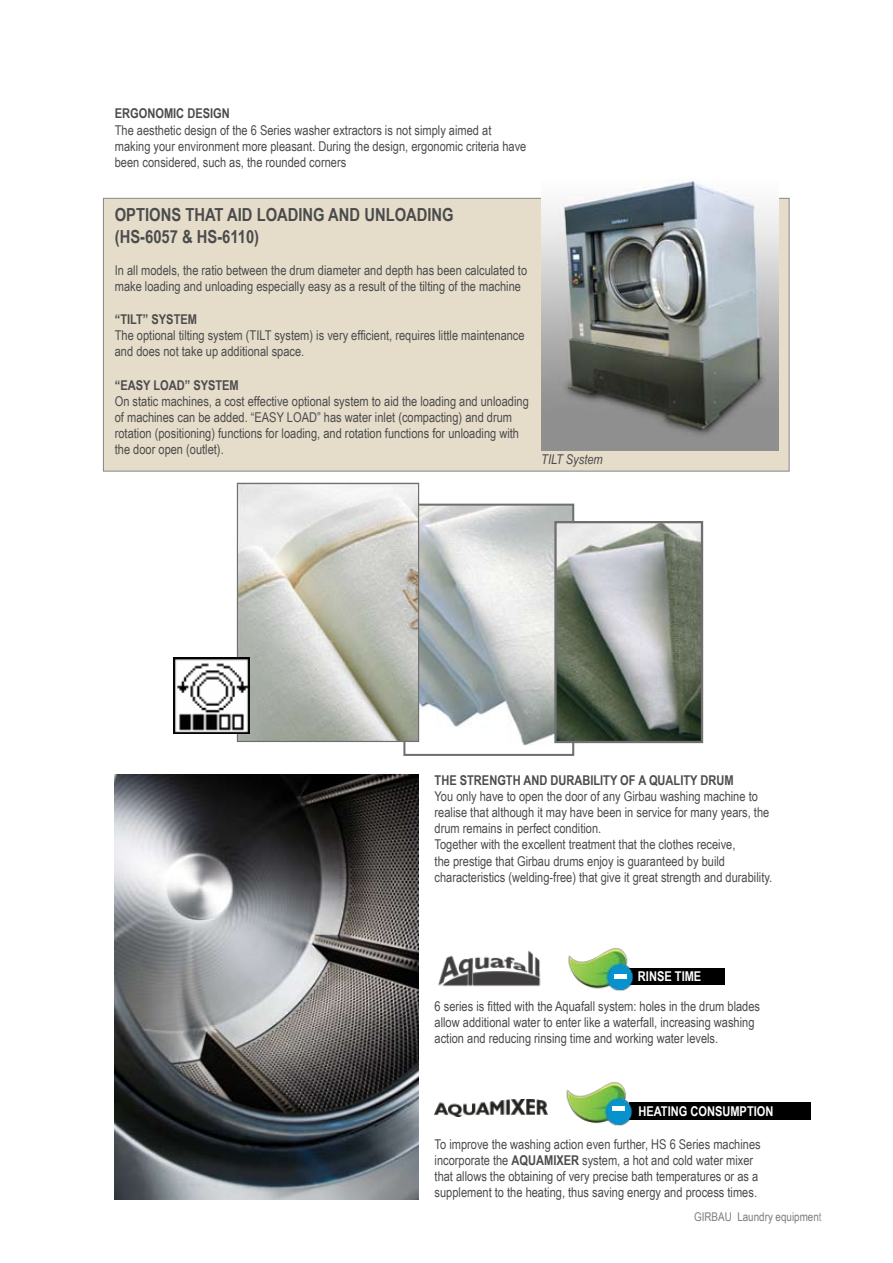
<style>
.page{position:relative;width:893px;height:1263px;background:#fff}
.page>*{position:absolute;margin:0;border:0;box-sizing:border-box;transform-origin:0 0}
.t1{font:700 36px "Arial Narrow";color:#fff;scale:1.55 1}
.t2{font:700 18px/21.6px "Arial Narrow";color:#4b4b4d}
.t3{font:13.5px/16.2px "Arial Narrow";color:#4b4b4d}
.t4{font:700 13.5px "Arial Narrow";color:#4b4b4d}
.t5{font:700 13.5px "Arial Narrow";color:#fff}
.t6{font:italic 13.5px "Arial Narrow";color:#4b4b4d}
.t7{font:12px "Arial Narrow";color:#7b7c7e}
.s1{font-weight:700}
.s2{color:#9c9d9f}
</style>
<div class="page">
<div style="left:103px;top:198px;width:687px;height:274px;background:#e5ddc9;border:1px solid #878d8c"></div>
<img style="left:419px;top:507px;width:152px;height:239px">
<div style="left:403px;top:504px;width:171px;height:252px;border:2px solid #706f6f"></div>
<img style="left:239px;top:485px;width:178px;height:255px">
<div style="left:237px;top:483px;width:182px;height:259px;border:1px solid #706f6f"></div>
<img style="left:557px;top:524px;width:143px;height:216px">
<div style="left:554px;top:521px;width:149px;height:222px;border:2px solid #706f6f"></div>
<img style="left:115px;top:774px;width:303px;height:425px">
<img style="left:438px;top:950px;width:103px;height:37px">
<img style="left:435px;top:1099px;width:113px;height:18px">
<div style="left:629px;top:1102px;width:181px;height:17px;background:#000"></div>
<img style="left:566px;top:1082px;width:71px;height:44px">
<img style="left:541px;top:180px;width:237px;height:271px">
<img style="left:173px;top:657px;width:77px;height:77px">
<div style="left:624px;top:968px;width:101px;height:17px;background:#000"></div>
<img style="left:568px;top:948px;width:66px;height:43px">
<p class="t4" style="left:115px;top:103px;width:117px">ERGONOMIC DESIGN</p>
<p class="t3" style="left:115px;top:121px;width:413px">The aesthetic design of the 6 Series washer extractors is not simply aimed at making your environment more pleasant. During the design, ergonomic criteria have been considered, such as, the rounded corners</p>
<h2 class="t2" style="left:115px;top:203px;width:340px">OPTIONS THAT AID LOADING AND UNLOADING (HS-6057 &amp; HS-6110)</h2>
<p class="t3" style="left:115px;top:262px;width:414px">In all models, the ratio between the drum diameter and depth has been calculated to make loading and unloading especially easy as a result of the tilting of the machine</p>
<p class="t4" style="left:115px;top:309px;width:84px">“TILT” SYSTEM</p>
<p class="t3" style="left:115px;top:326px;width:411px">The optional tilting system (TILT system) is very efficient, requires little maintenance and does not take up additional space.</p>
<p class="t4" style="left:115px;top:375px;width:126px">“EASY LOAD” SYSTEM</p>
<p class="t3" style="left:115px;top:392px;width:415px">On static machines, a cost effective optional system to aid the loading and unloading of machines can be added. “EASY LOAD” has water inlet (compacting) and drum rotation (positioning) functions for loading, and rotation functions for unloading with the door open (outlet).</p>
<p class="t6" style="left:541px;top:450px;width:63px">TILT System</p>
<p class="t4" style="left:435px;top:769px;width:301px">THE STRENGTH AND DURABILITY OF A QUALITY DRUM</p>
<p class="t3" style="left:435px;top:787px;width:339px">You only have to open the door of any Girbau washing machine to realise that although it may have been in service for many years, the drum remains in perfect condition.<br>Together with the excellent treatment that the clothes receive,<br>the prestige that Girbau drums enjoy is guaranteed by build characteristics (welding-free) that give it great strength and durability.</p>
<h1 class="t1" style="left:613px;top:945px;width:11px">-</h1>
<p class="t5" style="left:638px;top:966px;width:65px">RINSE TIME</p>
<p class="t3" style="left:435px;top:997px;width:327px">6 series is fitted with the Aquafall system: holes in the drum blades allow additional water to enter like a waterfall, increasing washing action and reducing rinsing time and working water levels.</p>
<h1 class="t1" style="left:611px;top:1078px;width:11px">-</h1>
<p class="t5" style="left:638px;top:1101px;width:137px">HEATING CONSUMPTION</p>
<p class="t3" style="left:435px;top:1135px;width:328px">To improve the washing action even further, HS 6 Series machines incorporate the <span class="s1">AQUAMIXER</span> system, a hot and cold water mixer that allows the obtaining of very precise bath temperatures or as a supplement to the heating, thus saving energy and process times.</p>
<p class="t7" style="left:694px;top:1208px;width:129px">GIRBAU Laundry equipmen<span class="s2">t</span></p>
</div>
